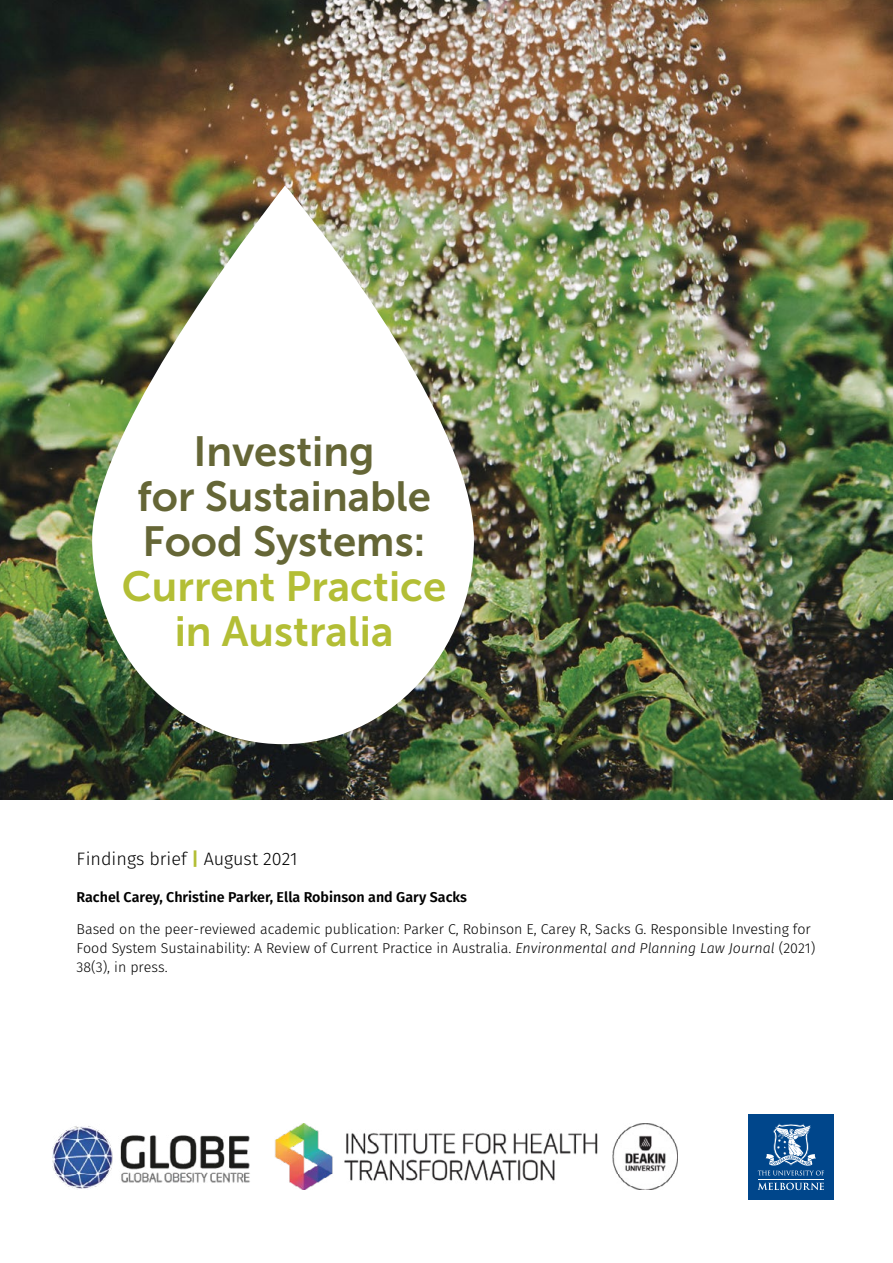
<style>
.page{position:relative;width:893px;height:1263px;background:#fff}
.page>*{position:absolute;margin:0;border:0;box-sizing:border-box;transform-origin:0 0}
.t1{font:42px/45px "Museo Sans 700";color:#656636;text-align:center}
.t2{font:42px/45px "Museo Sans 700";color:#b3be35;text-align:center}
.t3{font:300 18px "Fira Sans";color:#000}
.t4{font:300 14.25px/18.8px "Fira Sans";color:#000}
.t5{font:600 14.25px "Fira Sans";color:#000}
.s1{font-weight:700;color:#b3be35}
.s2{font-style:italic}
</style>
<div class="page">
<img style="left:0;top:0;width:893px;height:799px">
<div style="left:748px;top:1114px;width:85px;height:85px;background:#00468b"></div>
<hr style="left:758px;top:1179px;width:66px;height:1px;background:#fff">
<svg style="left:758px;top:1182px;width:66px;height:8px"></svg>
<svg style="left:758px;top:1123px;width:66px;height:52px"></svg>
<img style="left:52px;top:1124px;width:625px;height:65px">
<img style="left:92px;top:185px;width:382px;height:559px">
<h1 class="t1" style="left:137px;top:429px;width:295px">Investing<br>for Sustainable<br>Food Systems:</h1>
<h1 class="t2" style="left:122px;top:564px;width:326px">Current Practice in Australia</h1>
<p class="t3" style="left:77px;top:846px;width:223px">Findings brief <span class="s1">|</span> August 2021</p>
<p class="t5" style="left:77px;top:887px;width:392px">Rachel Carey, Christine Parker, Ella Robinson and Gary Sacks</p>
<p class="t4" style="left:77px;top:920px;width:740px">Based on the peer-reviewed academic publication: Parker C, Robinson E, Carey R, Sacks G. Responsible Investing for<br>Food System Sustainability: A Review of Current Practice in Australia. <span class="s2">Environmental and Planning Law Journal</span> (2021)<br>38(3), in press.</p>
</div>
